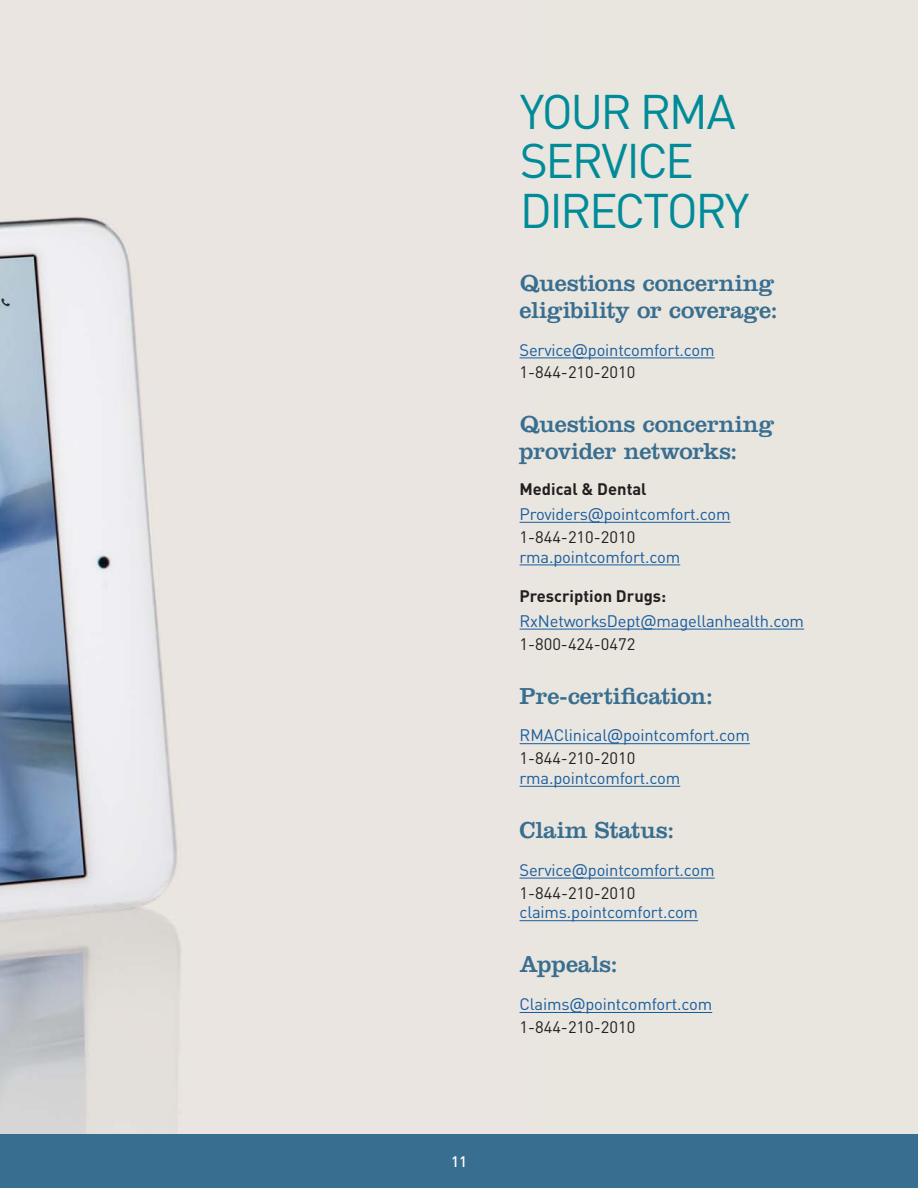
<style>
.page{position:relative;width:918px;height:1188px;background:#fff}
.page>*{position:absolute;margin:0;border:0;box-sizing:border-box;transform-origin:0 0}
.Chapter_Header{font:48px/49.5px "DINOT";letter-spacing:-.05em;color:#008b98}
.Header_2{font:24px/27px "Clarendon";letter-spacing:-.01em;color:#386e8f}
.Body_Copy{font:16.5px "DINOT";letter-spacing:-.01em;color:#175d9e}
.Body_Copy-2{font:16.5px "DINOT";color:#231f20}
.Body_Copy-3{font:700 16.5px "DINOT";color:#231f20}
.Body_Copy-4{font:500 15px "DINOT";color:#fff}
.s1{font-family:"Open Sans";font-size:18px}
</style>
<div class="page">
<img style="left:0;top:0;width:533px;height:1133px">
<div style="left:0;top:1134px;width:918px;height:54px;background:#386e8f"></div>
<hr style="left:520px;top:357px;width:52px;height:1px;background:#175d9e">
<svg style="left:572px;top:357px;width:16px;height:1px"></svg>
<hr style="left:588px;top:357px;width:127px;height:1px;background:#175d9e">
<hr style="left:520px;top:522px;width:68px;height:1px;background:#175d9e">
<svg style="left:588px;top:522px;width:16px;height:1px"></svg>
<hr style="left:604px;top:522px;width:127px;height:1px;background:#175d9e">
<hr style="left:520px;top:564px;width:160px;height:1px;background:#175d9e">
<hr style="left:520px;top:629px;width:121px;height:1px;background:#175d9e">
<svg style="left:641px;top:629px;width:16px;height:1px"></svg>
<hr style="left:657px;top:629px;width:147px;height:1px;background:#175d9e">
<hr style="left:520px;top:743px;width:87px;height:1px;background:#175d9e">
<svg style="left:607px;top:743px;width:16px;height:1px"></svg>
<hr style="left:623px;top:743px;width:127px;height:1px;background:#175d9e">
<hr style="left:520px;top:786px;width:160px;height:1px;background:#175d9e">
<hr style="left:520px;top:878px;width:52px;height:1px;background:#175d9e">
<svg style="left:572px;top:878px;width:16px;height:1px"></svg>
<hr style="left:588px;top:878px;width:127px;height:1px;background:#175d9e">
<hr style="left:520px;top:920px;width:178px;height:1px;background:#175d9e">
<hr style="left:520px;top:1012px;width:49px;height:1px;background:#175d9e">
<svg style="left:569px;top:1012px;width:16px;height:1px"></svg>
<hr style="left:585px;top:1012px;width:127px;height:1px;background:#175d9e">
<p class="Body_Copy-4" style="left:451px;top:1152px;width:17px">11</p>
<p class="Chapter_Header" style="left:520px;top:86px;width:231px">YOUR RMA<br>SERVICE<br>DIRECTORY</p>
<p class="Header_2" style="left:520px;top:269px;width:260px">Questions concerning eligibility or coverage:</p>
<p class="Body_Copy" style="left:520px;top:339px;width:197px">Service<span class="s1">@</span>pointcomfort.com</p>
<p class="Body_Copy-2" style="left:520px;top:362px;width:117px">1-844-210-2010</p>
<p class="Header_2" style="left:520px;top:410px;width:256px">Questions concerning provider networks:</p>
<p class="Body_Copy-3" style="left:520px;top:479px;width:129px">Medical &amp; Dental</p>
<p class="Body_Copy" style="left:520px;top:504px;width:212px">Providers<span class="s1">@</span>pointcomfort.com</p>
<p class="Body_Copy-2" style="left:520px;top:527px;width:117px">1-844-210-2010</p>
<p class="Body_Copy" style="left:520px;top:546px;width:162px">rma.pointcomfort.com</p>
<p class="Body_Copy-3" style="left:520px;top:585px;width:148px">Prescription Drugs:</p>
<p class="Body_Copy" style="left:520px;top:611px;width:286px">RxNetworksDept<span class="s1">@</span>magellanhealth.com</p>
<p class="Body_Copy-2" style="left:520px;top:633px;width:117px">1-800-424-0472</p>
<p class="Header_2" style="left:520px;top:682px;width:195px">Pre-certification:</p>
<p class="Body_Copy" style="left:520px;top:725px;width:232px">RMAClinical<span class="s1">@</span>pointcomfort.com</p>
<p class="Body_Copy-2" style="left:520px;top:748px;width:117px">1-844-210-2010</p>
<p class="Body_Copy" style="left:520px;top:768px;width:162px">rma.pointcomfort.com</p>
<p class="Header_2" style="left:520px;top:816px;width:156px">Claim Status:</p>
<p class="Body_Copy" style="left:520px;top:860px;width:197px">Service<span class="s1">@</span>pointcomfort.com</p>
<p class="Body_Copy-2" style="left:520px;top:882px;width:117px">1-844-210-2010</p>
<p class="Body_Copy" style="left:520px;top:902px;width:180px">claims.pointcomfort.com</p>
<p class="Header_2" style="left:520px;top:950px;width:100px">Appeals:</p>
<p class="Body_Copy" style="left:520px;top:994px;width:194px">Claims<span class="s1">@</span>pointcomfort.com</p>
<p class="Body_Copy-2" style="left:520px;top:1017px;width:117px">1-844-210-2010</p>
</div>
